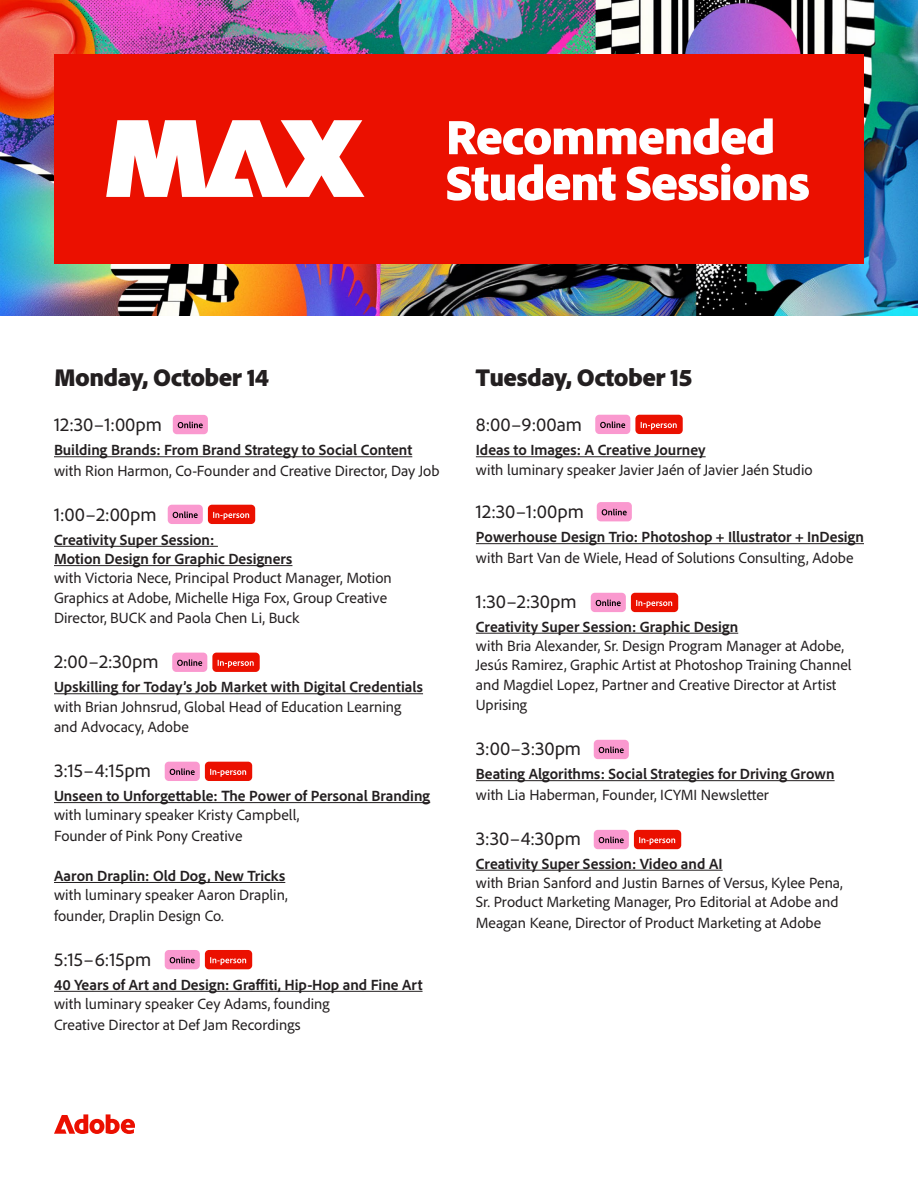
<style>
.page{position:relative;width:918px;height:1188px;background:#fff}
.page>*{position:absolute;margin:0;border:0;box-sizing:border-box;transform-origin:0 0}
.t1{font:900 51px/45.9px "Adobe Clean";letter-spacing:-.025em;color:#fff}
.t2{font:900 25.5px "Adobe Clean";letter-spacing:-.02em;color:#231f20}
.t3{font:19.5px "Adobe Clean";color:#231f20}
.t4{font:15.45px/20px "Adobe Clean";color:#231f20}
.t5{font:700 15.45px/19.4px "Adobe Clean";color:#231f20}
</style>
<div class="page">
<img style="left:0;top:0;width:918px;height:315px">
<div style="left:54px;top:54px;width:810px;height:209px;background:#eb1000"></div>
<svg style="left:106px;top:120px;width:258px;height:77px"></svg>
<hr style="left:54px;top:456px;width:358px;height:1px;background:#231f20">
<hr style="left:54px;top:546px;width:164px;height:1px;background:#231f20">
<hr style="left:54px;top:565px;width:238px;height:1px;background:#231f20">
<hr style="left:54px;top:693px;width:369px;height:1px;background:#231f20">
<hr style="left:54px;top:802px;width:376px;height:1px;background:#231f20">
<hr style="left:54px;top:882px;width:231px;height:1px;background:#231f20">
<hr style="left:54px;top:991px;width:369px;height:1px;background:#231f20">
<hr style="left:476px;top:456px;width:230px;height:1px;background:#231f20">
<hr style="left:476px;top:543px;width:388px;height:1px;background:#231f20">
<hr style="left:476px;top:633px;width:262px;height:1px;background:#231f20">
<hr style="left:476px;top:780px;width:359px;height:1px;background:#231f20">
<hr style="left:476px;top:870px;width:247px;height:1px;background:#231f20">
<svg style="left:54px;top:1114px;width:81px;height:20px"></svg>
<div style="left:173px;top:415px;width:35px;height:19px;background:#fa99cf;border-radius:4px"></div>
<svg style="left:178px;top:422px;width:25px;height:6px"></svg>
<div style="left:594px;top:740px;width:35px;height:19px;background:#fa99cf;border-radius:4px"></div>
<svg style="left:599px;top:747px;width:25px;height:6px"></svg>
<div style="left:597px;top:502px;width:35px;height:19px;background:#fa99cf;border-radius:4px"></div>
<svg style="left:602px;top:509px;width:25px;height:6px"></svg>
<div style="left:168px;top:505px;width:35px;height:19px;background:#fa99cf;border-radius:4px"></div>
<svg style="left:173px;top:511px;width:25px;height:7px"></svg>
<div style="left:208px;top:505px;width:47px;height:19px;background:#eb1000;border-radius:4px"></div>
<svg style="left:213px;top:512px;width:36px;height:8px"></svg>
<div style="left:595px;top:415px;width:35px;height:19px;background:#fa99cf;border-radius:4px"></div>
<svg style="left:600px;top:421px;width:25px;height:7px"></svg>
<div style="left:635px;top:415px;width:48px;height:19px;background:#eb1000;border-radius:4px"></div>
<svg style="left:641px;top:422px;width:36px;height:8px"></svg>
<div style="left:591px;top:593px;width:35px;height:19px;background:#fa99cf;border-radius:4px"></div>
<svg style="left:596px;top:599px;width:25px;height:7px"></svg>
<div style="left:631px;top:593px;width:47px;height:19px;background:#eb1000;border-radius:4px"></div>
<svg style="left:636px;top:600px;width:36px;height:8px"></svg>
<div style="left:594px;top:830px;width:35px;height:19px;background:#fa99cf;border-radius:4px"></div>
<svg style="left:599px;top:837px;width:25px;height:6px"></svg>
<div style="left:634px;top:830px;width:47px;height:19px;background:#eb1000;border-radius:4px"></div>
<svg style="left:639px;top:837px;width:36px;height:8px"></svg>
<div style="left:172px;top:653px;width:35px;height:19px;background:#fa99cf;border-radius:4px"></div>
<svg style="left:177px;top:659px;width:25px;height:7px"></svg>
<div style="left:212px;top:653px;width:48px;height:19px;background:#eb1000;border-radius:4px"></div>
<svg style="left:218px;top:660px;width:36px;height:8px"></svg>
<div style="left:165px;top:762px;width:35px;height:19px;background:#fa99cf;border-radius:4px"></div>
<svg style="left:170px;top:768px;width:25px;height:7px"></svg>
<div style="left:205px;top:762px;width:47px;height:19px;background:#eb1000;border-radius:4px"></div>
<svg style="left:210px;top:769px;width:36px;height:8px"></svg>
<div style="left:165px;top:950px;width:35px;height:19px;background:#fa99cf;border-radius:4px"></div>
<svg style="left:170px;top:957px;width:25px;height:6px"></svg>
<div style="left:205px;top:950px;width:47px;height:19px;background:#eb1000;border-radius:4px"></div>
<svg style="left:210px;top:957px;width:36px;height:8px"></svg>
<h1 class="t1" style="left:446px;top:112px;width:366px">Recommended<br>Student Sessions</h1>
<h2 class="t2" style="left:54px;top:361px;width:217px">Monday, October 14</h2>
<p class="t3" style="left:54px;top:412px;width:110px">12:30–1:00pm</p>
<p class="t5" style="left:54px;top:440px;width:360px">Building Brands: From Brand Strategy to Social Content</p>
<p class="t4" style="left:54px;top:460px;width:387px">with Rion Harmon, Co-Founder and Creative Director, Day Job</p>
<p class="t3" style="left:54px;top:502px;width:104px">1:00–2:00pm</p>
<p class="t5" style="left:54px;top:529px;width:240px">Creativity Super Session:<br>Motion Design for Graphic Designers</p>
<p class="t4" style="left:54px;top:568px;width:339px">with Victoria Nece, Principal Product Manager, Motion<br>Graphics at Adobe, Michelle Higa Fox, Group Creative<br>Director, BUCK and Paola Chen Li, Buck</p>
<p class="t3" style="left:54px;top:649px;width:106px">2:00–2:30pm</p>
<p class="t5" style="left:54px;top:677px;width:371px">Upskilling for Today’s Job Market with Digital Credentials</p>
<p class="t4" style="left:54px;top:696px;width:349px;line-height:20.7px">with Brian Johnsrud, Global Head of Education Learning and Advocacy, Adobe</p>
<p class="t3" style="left:54px;top:758px;width:98px">3:15–4:15pm</p>
<p class="t5" style="left:54px;top:786px;width:378px">Unseen to Unforgettable: The Power of Personal Branding</p>
<p class="t4" style="left:54px;top:804px;width:247px;line-height:20.7px">with luminary speaker Kristy Campbell,<br>Founder of Pink Pony Creative</p>
<p class="t5" style="left:54px;top:866px;width:233px">Aaron Draplin: Old Dog, New Tricks</p>
<p class="t4" style="left:54px;top:884px;width:235px;line-height:20.7px">with luminary speaker Aaron Draplin, founder, Draplin Design Co.</p>
<p class="t3" style="left:54px;top:947px;width:99px">5:15–6:15pm</p>
<p class="t5" style="left:54px;top:974px;width:370px">40 Years of Art and Design: Graffiti, Hip-Hop and Fine Art</p>
<p class="t4" style="left:54px;top:993px;width:277px;line-height:20.7px">with luminary speaker Cey Adams, founding<br>Creative Director at Def Jam Recordings</p>
<h2 class="t2" style="left:476px;top:361px;width:218px">Tuesday, October 15</h2>
<p class="t3" style="left:476px;top:412px;width:108px">8:00–9:00am</p>
<p class="t5" style="left:476px;top:440px;width:231px">Ideas to Images: A Creative Journey</p>
<p class="t4" style="left:476px;top:459px;width:338px">with luminary speaker Javier Jaén of Javier Jaén Studio</p>
<p class="t3" style="left:476px;top:499px;width:110px">12:30–1:00pm</p>
<p class="t5" style="left:476px;top:527px;width:390px">Powerhouse Design Trio: Photoshop + Illustrator + InDesign</p>
<p class="t4" style="left:476px;top:547px;width:379px">with Bart Van de Wiele, Head of Solutions Consulting, Adobe</p>
<p class="t3" style="left:476px;top:589px;width:102px">1:30–2:30pm</p>
<p class="t5" style="left:476px;top:616px;width:264px">Creativity Super Session: Graphic Design</p>
<p class="t4" style="left:476px;top:635px;width:377px">with Bria Alexander, Sr. Design Program Manager at Adobe, Jesús Ramirez, Graphic Artist at Photoshop Training Channel and Magdiel Lopez, Partner and Creative Director at Artist Uprising</p>
<p class="t3" style="left:476px;top:736px;width:107px">3:00–3:30pm</p>
<p class="t5" style="left:476px;top:764px;width:360px">Beating Algorithms: Social Strategies for Driving Grown</p>
<p class="t4" style="left:476px;top:784px;width:294px">with Lia Haberman, Founder, ICYMI Newsletter</p>
<p class="t3" style="left:476px;top:826px;width:107px">3:30–4:30pm</p>
<p class="t5" style="left:476px;top:853px;width:248px">Creativity Super Session: Video and AI</p>
<p class="t4" style="left:476px;top:872px;width:369px">with Brian Sanford and Justin Barnes of Versus, Kylee Pena,<br>Sr. Product Marketing Manager, Pro Editorial at Adobe and<br>Meagan Keane, Director of Product Marketing at Adobe</p>
</div>
